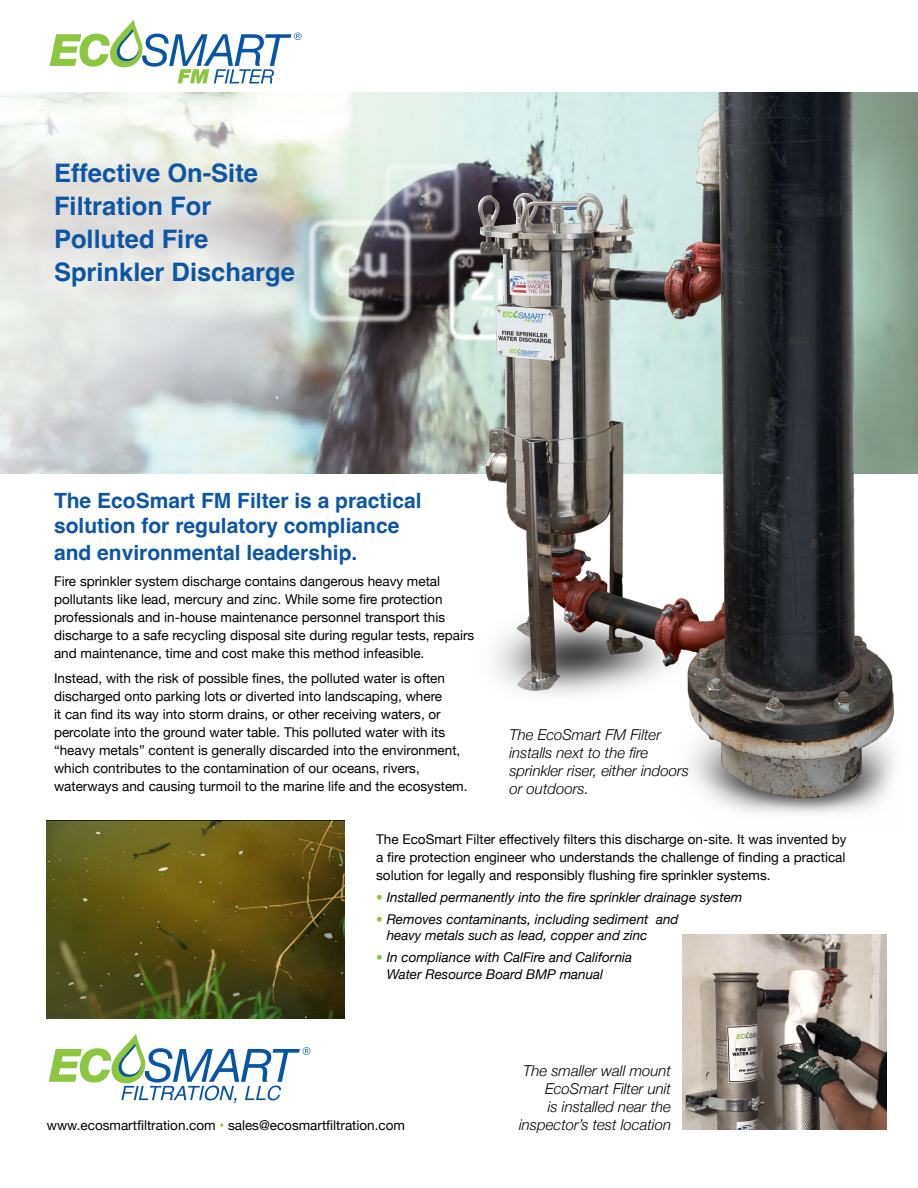
<style>
.page{position:relative;width:918px;height:1188px;background:#fff}
.page>*{position:absolute;margin:0;border:0;box-sizing:border-box;transform-origin:0 0}
.t1{font:700 25.5px/33px "Helvetica";color:#0d56a6}
.t2{font:700 21px/26.1px "Helvetica";color:#0d56a6}
.t3{font:italic 300 15px/18px "Helvetica Neue";color:#000}
.t4{font:13.5px/18px "Helvetica Neue";color:#000}
.t5{font:italic 13.5px/16.2px "Helvetica Neue";color:#000}
.s1{color:#8dc641}
</style>
<div class="page">
<img style="left:0;top:93px;width:918px;height:381px">
<img style="left:414px;top:93px;width:494px;height:721px">
<img style="left:47px;top:821px;width:297px;height:198px">
<img style="left:683px;top:935px;width:203px;height:194px">
<svg style="left:49px;top:1034px;width:261px;height:69px"></svg>
<svg style="left:50px;top:19px;width:252px;height:64px"></svg>
<h1 class="t1" style="left:54px;top:160px;width:242px">Effective On-Site<br>Filtration For<br>Polluted Fire<br>Sprinkler Discharge</h1>
<h2 class="t2" style="left:54px;top:490px;width:369px">The EcoSmart FM Filter is a practical solution for regulatory compliance and environmental leadership.</h2>
<p class="t4" style="left:54px;top:573px;width:422px">Fire sprinkler system discharge contains dangerous heavy metal pollutants like lead, mercury and zinc. While some fire protection professionals and in-house maintenance personnel transport this discharge to a safe recycling disposal site during regular tests, repairs and maintenance, time and cost make this method infeasible.</p>
<p class="t4" style="left:54px;top:670px;width:415px">Instead, with the risk of possible fines, the polluted water is often discharged onto parking lots or diverted into landscaping, where<br>it can find its way into storm drains, or other receiving waters, or percolate into the ground water table. This polluted water with its “heavy metals” content is generally discarded into the environment, which contributes to the contamination of our oceans, rivers, waterways and causing turmoil to the marine life and the ecosystem.</p>
<p class="t4" style="left:376px;top:831px;width:472px;text-align:justify">The EcoSmart Filter effectively filters this discharge on-site. It was invented by a fire protection engineer who understands the challenge of finding a practical solution for legally and responsibly flushing fire sprinkler systems.</p>
<p class="t5" style="left:376px;top:890px;width:368px"><span class="s1">•</span> Installed permanently into the fire sprinkler drainage system</p>
<p class="t5" style="left:387px;top:912px;width:293px;text-indent:-11px"><span class="s1">•</span> Removes contaminants, including sediment and heavy metals such as lead, copper and zinc</p>
<p class="t5" style="left:387px;top:950px;width:247px;text-indent:-11px"><span class="s1">•</span> In compliance with CalFire and California<br>Water Resource Board BMP manual</p>
<p class="t3" style="left:509px;top:725px;width:181px">The EcoSmart FM Filter installs next to the fire sprinkler riser, either indoors or outdoors.</p>
<p class="t3" style="left:545px;top:1061px;width:127px;text-align:justify;text-indent:-22px">The smaller wall mount EcoSmart Filter unit is installed near the</p>
<p class="t4" style="left:47px;top:1117px;width:360px">www.ecosmartfiltration.com <span class="s1">•</span> sales@ecosmartfiltration.com</p>
<p class="t3" style="left:519px;top:1115px;width:153px">inspector’s test location</p>
</div>
